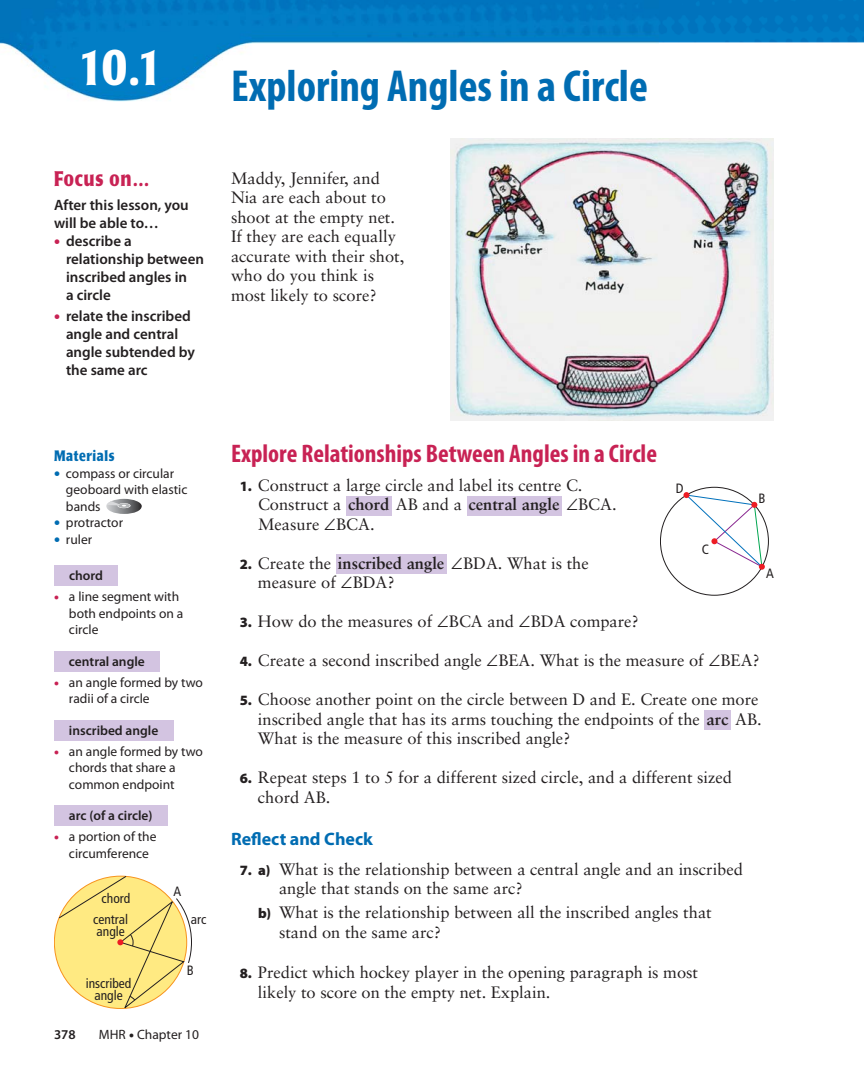
<style>
.page{position:relative;width:864px;height:1080px;background:#fff}
.page>*{position:absolute;margin:0;border:0;box-sizing:border-box;transform-origin:0 0}
.t1{font:700 49.5px "Poppl Laudatio";color:#fff;scale:.85 1}
.t2{font:700 condensed 45px "Myriad Pro";color:#006cb2}
.t3{font:700 condensed 25.5px "Myriad Pro";color:#c82254}
.t4{font:700 21px "Poppl Laudatio";letter-spacing:.05em;color:#c82254;scale:.8 1}
.t5{font:700 18px "Myriad Pro";color:#006cb2}
.t6{font:16.5px/19.5px "Sabon";color:#231f20}
.t7{font:600 15px/18px "Myriad Pro";color:#231f20}
.t8{font:700 15px "Poppl Laudatio";letter-spacing:.05em;color:#006cb2;scale:.8 1}
.t9{font:13.5px/16.5px "Myriad Pro";color:#231f20}
.t10{font:600 13.5px "Myriad Pro";color:#231f20}
.t11{font:condensed 13.5px/12px "Frutiger";color:#231f20;text-align:center}
.s1{font-weight:900;font-size:16.5px;color:#c82254}
.s2{font-weight:900;font-size:16.5px;color:#006cb2}
.s3{font-weight:900;color:#c82254}
.s4{font-weight:900}
.s5{font-family:"Myriad Pro";font-weight:900;font-size:14.25px}
.s6{font-weight:700}
.s7{font-family:"Uni Math"}
</style>
<div class="page">
<img style="left:0;top:0;width:864px;height:139px">
<svg style="left:106px;top:499px;width:36px;height:15px"></svg>
<div style="left:118px;top:503px;width:13px;height:5px;background:#d3d4d5;border-radius:50%"></div>
<div style="left:118px;top:503px;width:12px;height:5px;background:#b4b6b8;border-radius:50%"></div>
<svg style="left:107px;top:501px;width:19px;height:6px"></svg>
<div style="left:54px;top:565px;width:64px;height:21px;background:#d3c4e1"></div>
<div style="left:54px;top:651px;width:106px;height:21px;background:#d3c4e1"></div>
<div style="left:54px;top:720px;width:119px;height:21px;background:#d3c4e1"></div>
<div style="left:54px;top:805px;width:114px;height:21px;background:#d3c4e1"></div>
<svg style="left:58px;top:875px;width:134px;height:134px"></svg>
<div style="left:346px;top:496px;width:45px;height:19px;background:#d3c4e1"></div>
<div style="left:467px;top:496px;width:94px;height:19px;background:#d3c4e1"></div>
<div style="left:336px;top:554px;width:110px;height:20px;background:#d3c4e1"></div>
<div style="left:705px;top:710px;width:26px;height:20px;background:#d3c4e1"></div>
<svg style="left:683px;top:492px;width:82px;height:78px"></svg>
<img style="left:450px;top:139px;width:324px;height:281px">
<p class="t1" style="left:78px;top:47px;width:101px">10.1</p>
<p class="t4" style="left:54px;top:170px;width:121px">Focus on…</p>
<p class="t7" style="left:54px;top:198px;width:136px">After this lesson, you will be able to…</p>
<p class="t7" style="left:66px;top:234px;width:140px;text-indent:-12px"><span class="s1">•</span> describe a relationship between inscribed angles in<br>a circle</p>
<p class="t7" style="left:66px;top:309px;width:130px;text-indent:-12px"><span class="s1">•</span> relate the inscribed angle and central angle subtended by the same arc</p>
<p class="t2" style="left:231px;top:69px;width:418px">Exploring Angles in a Circle</p>
<p class="t6" style="left:231px;top:170px;width:175px">Maddy, Jennifer, and<br>Nia are each about to shoot at the empty net.<br>If they are each equally accurate with their shot, who do you think is most likely to score?</p>
<p class="t8" style="left:54px;top:450px;width:77px">Materials</p>
<p class="t9" style="left:66px;top:467px;width:123px;text-indent:-12px"><span class="s2">•</span> compass or circular geoboard with elastic bands</p>
<p class="t9" style="left:54px;top:516px;width:71px"><span class="s2">•</span> protractor</p>
<p class="t9" style="left:54px;top:533px;width:40px"><span class="s2">•</span> ruler</p>
<p class="t10" style="left:69px;top:571px;width:35px">chord</p>
<p class="t9" style="left:69px;top:590px;width:116px;text-indent:-15px"><span class="s3">•</span> a line segment with both endpoints on a circle</p>
<p class="t10" style="left:69px;top:656px;width:77px">central angle</p>
<p class="t9" style="left:69px;top:675px;width:135px;text-indent:-15px"><span class="s3">•</span> an angle formed by two radii of a circle</p>
<p class="t10" style="left:69px;top:725px;width:91px">inscribed angle</p>
<p class="t9" style="left:69px;top:744px;width:135px;text-indent:-15px"><span class="s3">•</span> an angle formed by two chords that share a common endpoint</p>
<p class="t10" style="left:69px;top:811px;width:85px">arc (of a circle)</p>
<p class="t9" style="left:54px;top:830px;width:104px;text-align:center"><span class="s3">•</span> a portion of the circumference</p>
<p class="t11" style="left:102px;top:893px;width:30px">chord</p>
<p class="t11" style="left:174px;top:886px;width:9px">A</p>
<p class="t11" style="left:93px;top:914px;width:36px">central</p>
<p class="t11" style="left:191px;top:915px;width:17px">arc</p>
<p class="t11" style="left:97px;top:926px;width:30px">angle</p>
<p class="t11" style="left:86px;top:979px;width:47px">inscribed angle</p>
<p class="t11" style="left:187px;top:965px;width:9px">B</p>
<p class="t10" style="left:54px;top:1030px;width:23px">378</p>
<p class="t9" style="left:99px;top:1028px;width:102px">MHR <span class="s4">•</span> Chapter 10</p>
<p class="t3" style="left:231px;top:444px;width:428px">Explore Relationships Between Angles in a Circle</p>
<p class="t6" style="left:240px;top:477px;width:344px"><span class="s5">1.</span> Construct a large circle and label its centre C.</p>
<p class="t11" style="left:676px;top:483px;width:9px">D</p>
<p class="t11" style="left:759px;top:493px;width:9px">B</p>
<p class="t6" style="left:258px;top:496px;width:360px">Construct a <span class="s6">chord</span> AB and a <span class="s6">central angle</span> <span class="s7">∠</span>BCA.<br>Measure <span class="s7">∠</span>BCA.</p>
<p class="t6" style="left:258px;top:555px;width:332px;text-indent:-18px"><span class="s5">2.</span> Create the <span class="s6">inscribed angle</span> <span class="s7">∠</span>BDA. What is the measure of <span class="s7">∠</span>BDA?</p>
<p class="t6" style="left:240px;top:613px;width:401px"><span class="s5">3.</span> How do the measures of <span class="s7">∠</span>BCA and <span class="s7">∠</span>BDA compare?</p>
<p class="t6" style="left:240px;top:652px;width:522px"><span class="s5">4.</span> Create a second inscribed angle <span class="s7">∠</span>BEA. What is the measure of <span class="s7">∠</span>BEA?</p>
<p class="t6" style="left:258px;top:691px;width:505px;text-indent:-18px"><span class="s5">5.</span> Choose another point on the circle between D and E. Create one more inscribed angle that has its arms touching the endpoints of the <span class="s6">arc</span> AB.<br>What is the measure of this inscribed angle?</p>
<p class="t6" style="left:258px;top:769px;width:475px;text-indent:-18px"><span class="s5">6.</span> Repeat steps 1 to 5 for a different sized circle, and a different sized chord AB.</p>
<p class="t5" style="left:231px;top:832px;width:143px">Reflect and Check</p>
<p class="t6" style="left:279px;top:861px;width:465px;text-indent:-39px"><span class="s5">7. a)</span> What is the relationship between a central angle and an inscribed angle that stands on the same arc?</p>
<p class="t6" style="left:279px;top:904px;width:434px;text-indent:-21px"><span class="s5">b)</span> What is the relationship between all the inscribed angles that stand on the same arc?</p>
<p class="t6" style="left:258px;top:964px;width:442px;text-indent:-18px"><span class="s5">8.</span> Predict which hockey player in the opening paragraph is most likely to score on the empty net. Explain.</p>
<p class="t11" style="left:702px;top:544px;width:9px">C</p>
<p class="t11" style="left:766px;top:568px;width:9px">A</p>
</div>
